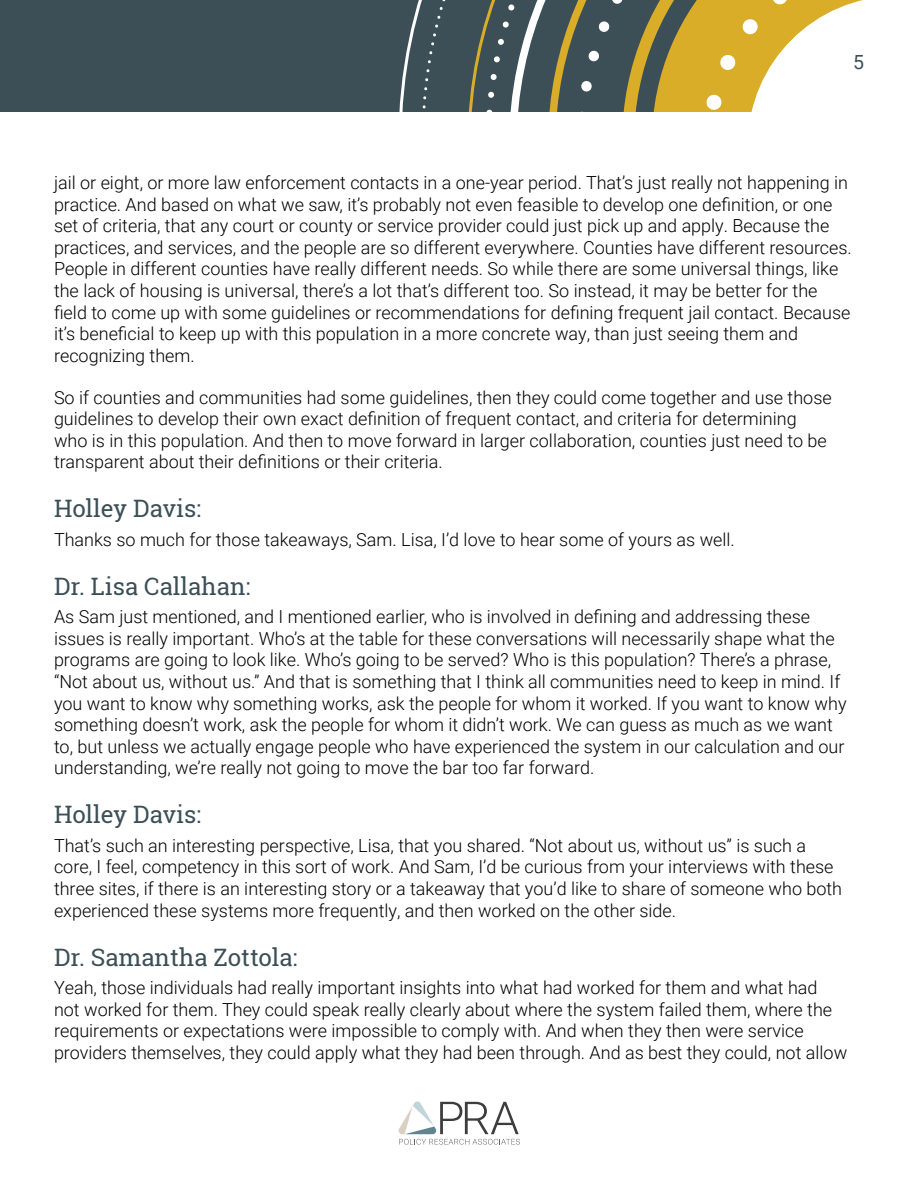
<style>
.page{position:relative;width:918px;height:1188px;background:#fff}
.page>*{position:absolute;margin:0;border:0;box-sizing:border-box;transform-origin:0 0}
.t1{font:24px "Roboto Slab";color:#3c4f57}
.t2{font:19.5px "Roboto";color:#3c4f57}
.t3{font:300 18px/21.6px "Roboto";color:#000}
</style>
<div class="page">
<div style="left:0;top:0;width:918px;height:112px;background:#3c4f57"></div>
<svg style="left:399px;top:0;width:519px;height:112px"></svg>
<svg style="left:398px;top:1101px;width:122px;height:44px"></svg>
<p class="t2" style="left:853px;top:48px;width:12px">5</p>
<p class="t3" style="left:54px;top:171px;width:799px">jail or eight, or more law enforcement contacts in a one-year period. That’s just really not happening in practice. And based on what we saw, it’s probably not even feasible to develop one definition, or one set of criteria, that any court or county or service provider could just pick up and apply. Because the practices, and services, and the people are so different everywhere. Counties have different resources.<br>People in different counties have really different needs. So while there are some universal things, like the lack of housing is universal, there’s a lot that’s different too. So instead, it may be better for the field to come up with some guidelines or recommendations for defining frequent jail contact. Because it’s beneficial to keep up with this population in a more concrete way, than just seeing them and recognizing them.</p>
<p class="t3" style="left:54px;top:386px;width:779px">So if counties and communities had some guidelines, then they could come together and use those guidelines to develop their own exact definition of frequent contact, and criteria for determining who is in this population. And then to move forward in larger collaboration, counties just need to be transparent about their definitions or their criteria.</p>
<h2 class="t1" style="left:54px;top:492px;width:149px">Holley Davis:</h2>
<p class="t3" style="left:54px;top:528px;width:682px">Thanks so much for those takeaways, Sam. Lisa, I’d love to hear some of yours as well.</p>
<h2 class="t1" style="left:54px;top:570px;width:198px">Dr. Lisa Callahan:</h2>
<p class="t3" style="left:54px;top:605px;width:794px">As Sam just mentioned, and I mentioned earlier, who is involved in defining and addressing these issues is really important. Who’s at the table for these conversations will necessarily shape what the programs are going to look like. Who’s going to be served? Who is this population? There’s a phrase, “Not about us, without us.” And that is something that I think all communities need to keep in mind. If you want to know why something works, ask the people for whom it worked. If you want to know why something doesn’t work, ask the people for whom it didn’t work. We can guess as much as we want to, but unless we actually engage people who have experienced the system in our calculation and our understanding, we’re really not going to move the bar too far forward.</p>
<h2 class="t1" style="left:54px;top:798px;width:149px">Holley Davis:</h2>
<p class="t3" style="left:54px;top:834px;width:790px">That’s such an interesting perspective, Lisa, that you shared. “Not about us, without us” is such a core, I feel, competency in this sort of work. And Sam, I’d be curious from your interviews with these three sites, if there is an interesting story or a takeaway that you’d like to share of someone who both experienced these systems more frequently, and then worked on the other side.</p>
<h2 class="t1" style="left:54px;top:940px;width:245px">Dr. Samantha Zottola:</h2>
<p class="t3" style="left:54px;top:976px;width:795px">Yeah, those individuals had really important insights into what had worked for them and what had not worked for them. They could speak really clearly about where the system failed them, where the requirements or expectations were impossible to comply with. And when they then were service providers themselves, they could apply what they had been through. And as best they could, not allow</p>
</div>
